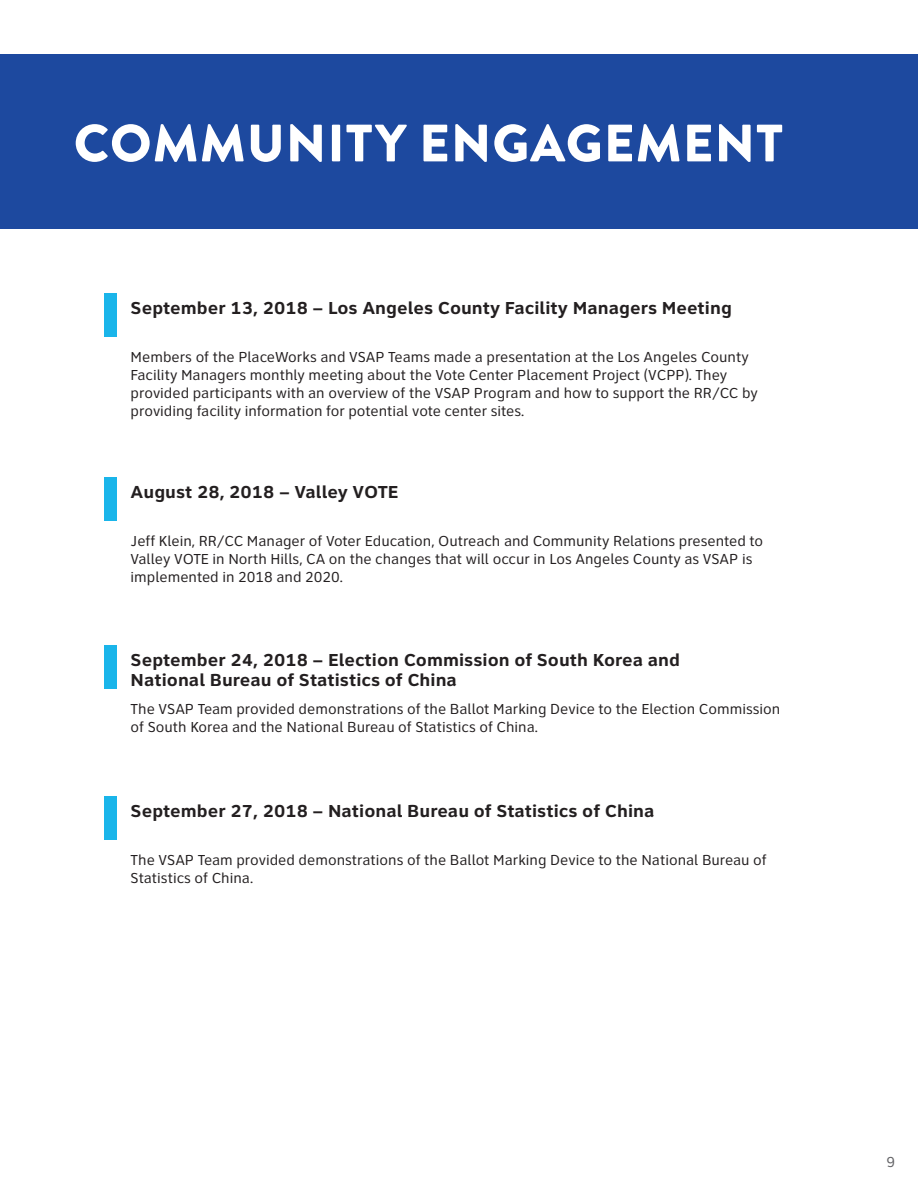
<style>
.page{position:relative;width:918px;height:1188px;background:#fff}
.page>*{position:absolute;margin:0;border:0;box-sizing:border-box;transform-origin:0 0}
.t1{font:900 52.5px "Brandon Grotesque";letter-spacing:.02em;color:#fff}
.t2{font:700 18px/19.8px "Clearview Text";color:#231f20}
.t3{font:15px/18px "Clearview ADA";color:#231f20}
.t4{font:15px "Clearview ADA";color:#636366}
</style>
<div class="page">
<div style="left:0;top:54px;width:918px;height:175px;background:#1d499f"></div>
<div style="left:104px;top:293px;width:13px;height:44px;background:#1ab5ea"></div>
<div style="left:104px;top:477px;width:13px;height:43px;background:#1ab5ea"></div>
<div style="left:104px;top:645px;width:13px;height:44px;background:#1ab5ea"></div>
<div style="left:104px;top:796px;width:13px;height:44px;background:#1ab5ea"></div>
<p class="t1" style="left:74px;top:106px;width:711px">COMMUNITY ENGAGEMENT</p>
<p class="t2" style="left:131px;top:298px;width:603px">September 13, 2018 – Los Angeles County Facility Managers Meeting</p>
<p class="t3" style="left:131px;top:348px;width:629px">Members of the PlaceWorks and VSAP Teams made a presentation at the Los Angeles County Facility Managers monthly meeting about the Vote Center Placement Project (VCPP). They provided participants with an overview of the VSAP Program and how to support the RR/CC by providing facility information for potential vote center sites.</p>
<p class="t2" style="left:131px;top:482px;width:269px">August 28, 2018 – Valley VOTE</p>
<p class="t3" style="left:131px;top:532px;width:634px">Jeff Klein, RR/CC Manager of Voter Education, Outreach and Community Relations presented to<br>Valley VOTE in North Hills, CA on the changes that will occur in Los Angeles County as VSAP is implemented in 2018 and 2020.</p>
<p class="t2" style="left:131px;top:650px;width:551px">September 24, 2018 – Election Commission of South Korea and<br>National Bureau of Statistics of China</p>
<p class="t3" style="left:131px;top:700px;width:651px">The VSAP Team provided demonstrations of the Ballot Marking Device to the Election Commission of South Korea and the National Bureau of Statistics of China.</p>
<p class="t2" style="left:131px;top:801px;width:525px">September 27, 2018 – National Bureau of Statistics of China</p>
<p class="t3" style="left:131px;top:851px;width:638px">The VSAP Team provided demonstrations of the Ballot Marking Device to the National Bureau of<br>Statistics of China.</p>
<p class="t4" style="left:887px;top:1152px;width:10px">9</p>
</div>
